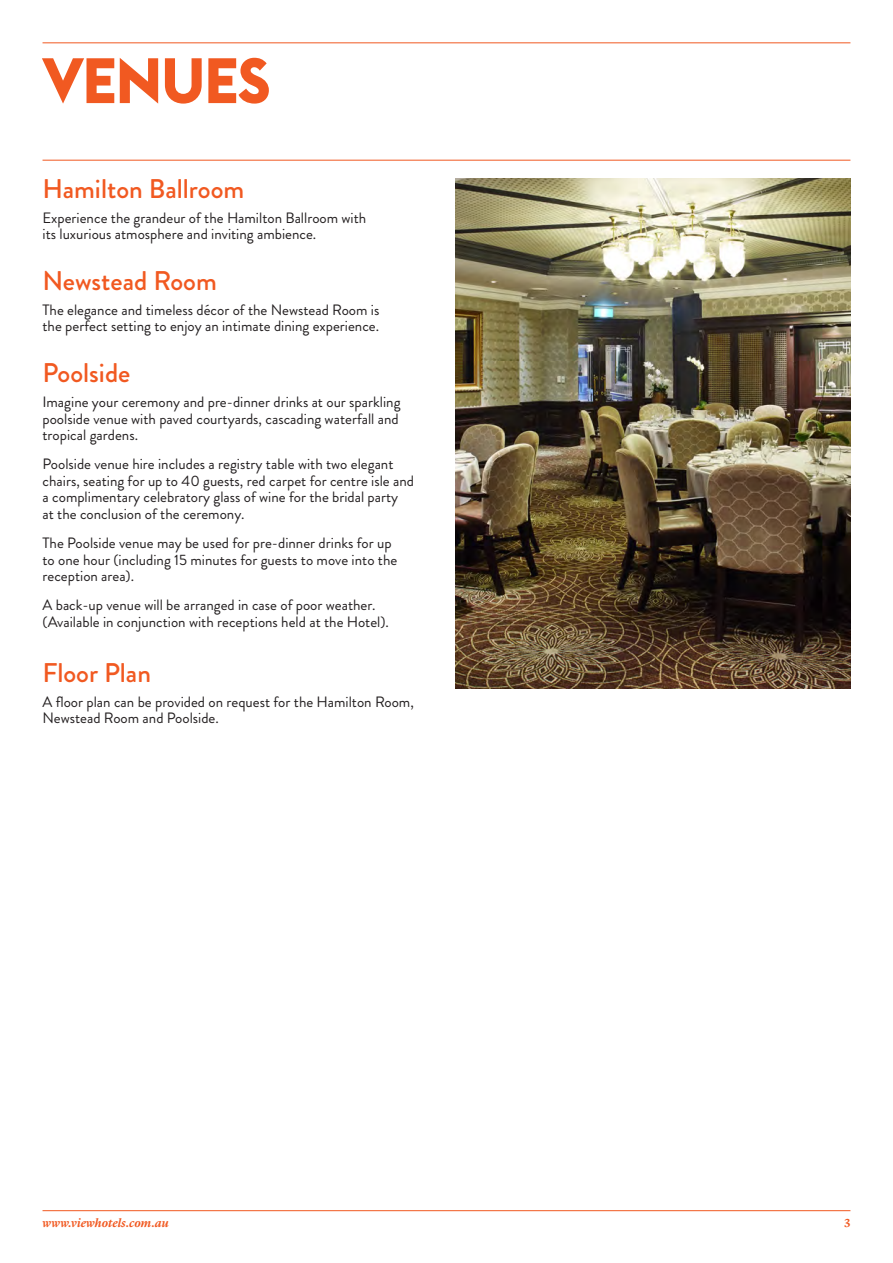
<style>
.page{position:relative;width:893px;height:1263px;background:#fff}
.page>*{position:absolute;margin:0;border:0;box-sizing:border-box;transform-origin:0 0}
.t1{font:700 63.15px "Euclid Flex";color:#f15921}
.t2{font:500 27px "Brandon Grotesque";color:#f15921}
.t3{font:15px/16.5px "Brandon Grotesque";color:#231f20}
.t4{font:italic 600 12px "Lyon Text";color:#f15921}
.t5{font:600 12px "Lyon Text";color:#f15921}
</style>
<div class="page">
<hr style="left:43px;top:1210px;width:807px;height:1px;background:#f15921">
<hr style="left:43px;top:43px;width:807px;height:1px;background:#f15921">
<hr style="left:43px;top:160px;width:807px;height:1px;background:#f15921">
<img style="left:455px;top:179px;width:395px;height:510px">
<h1 class="t1" style="left:43px;top:44px;width:193px">VENUES</h1>
<h2 class="t2" style="left:43px;top:170px;width:203px">Hamilton Ballroom</h2>
<p class="t3" style="left:43px;top:209px;width:325px">Experience the grandeur of the Hamilton Ballroom with its luxurious atmosphere and inviting ambience.</p>
<h2 class="t2" style="left:43px;top:262px;width:176px">Newstead Room</h2>
<p class="t3" style="left:43px;top:302px;width:338px">The elegance and timeless décor of the Newstead Room is the perfect setting to enjoy an intimate dining experience.</p>
<h2 class="t2" style="left:43px;top:354px;width:89px">Poolside</h2>
<p class="t3" style="left:43px;top:394px;width:360px;text-align:justify">Imagine your ceremony and pre-dinner drinks at our sparkling poolside venue with paved courtyards, cascading waterfall and tropical gardens.</p>
<p class="t3" style="left:43px;top:456px;width:373px">Poolside venue hire includes a registry table with two elegant chairs, seating for up to 40 guests, red carpet for centre isle and a complimentary celebratory glass of wine for the bridal party<br>at the conclusion of the ceremony.</p>
<p class="t3" style="left:43px;top:535px;width:356px">The Poolside venue may be used for pre-dinner drinks for up to one hour (including 15 minutes for guests to move into the reception area).</p>
<p class="t3" style="left:43px;top:597px;width:348px">A back-up venue will be arranged in case of poor weather. (Available in conjunction with receptions held at the Hotel).</p>
<h2 class="t2" style="left:43px;top:654px;width:110px">Floor Plan</h2>
<p class="t3" style="left:43px;top:694px;width:373px">A floor plan can be provided on request for the Hamilton Room,<br>Newstead Room and Poolside.</p>
<p class="t4" style="left:43px;top:1213px;width:128px">www.viewhotels.com.au</p>
<p class="t5" style="left:844px;top:1213px;width:8px">3</p>
</div>
